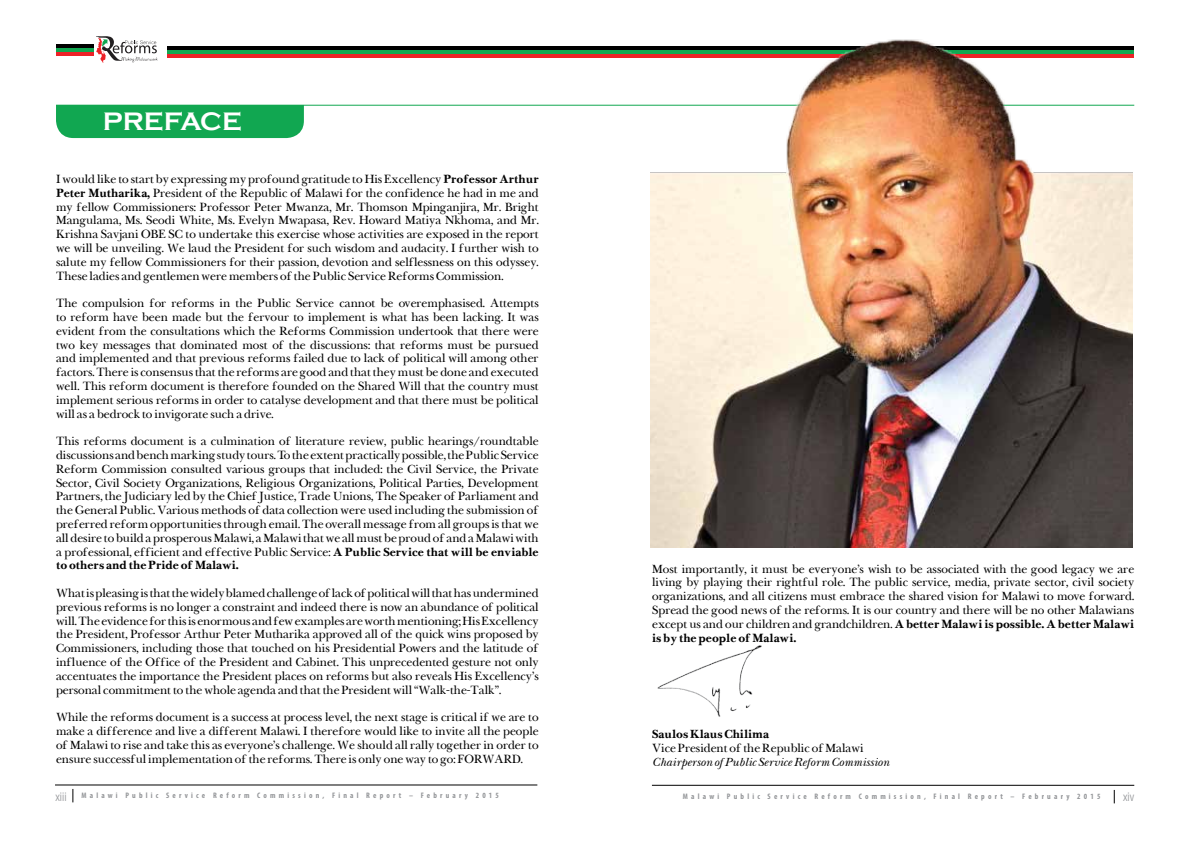
<style>
.page{position:relative;width:1191px;height:842px;background:#fff}
.page>*{position:absolute;margin:0;border:0;box-sizing:border-box;transform-origin:0 0}
.t1{font:700 26px "Copperplate Gothic";color:#fff}
.t2{font:300 condensed 12px "Helvetica Neue LT Std";color:#939598}
.t3{font:11.5px/13.8px "New Baskerville Roman";color:#000;text-align:justify}
.t4{font:700 11.5px "New Baskerville";color:#000}
.t5{font:italic 11.5px "New Baskerville";color:#000}
.t6{font:700 condensed 8px "Myriad Pro";letter-spacing:.4em;color:#939598}
.s1{font-family:"New Baskerville";font-weight:700}
</style>
<div class="page">
<hr style="left:55px;top:785px;width:482px;height:1px;background:#000">
<svg style="left:73px;top:789px;width:1px;height:13px"></svg>
<hr style="left:652px;top:785px;width:482px;height:1px;background:#000">
<svg style="left:1114px;top:790px;width:1px;height:13px"></svg>
<svg style="left:96px;top:36px;width:61px;height:27px"></svg>
<hr style="left:167px;top:46px;width:967px;height:3px;background:#000">
<hr style="left:167px;top:50px;width:967px;height:3px;background:#11a751">
<hr style="left:167px;top:54px;width:967px;height:3px;background:#ed2127">
<hr style="left:56px;top:44px;width:38px;height:4px;background:#000">
<hr style="left:56px;top:48px;width:38px;height:4px;background:#11a751">
<hr style="left:56px;top:52px;width:38px;height:4px;background:#ed2127">
<div style="left:56px;top:106px;width:248px;height:32px;background:#11a751"></div>
<hr style="left:56px;top:105px;width:1078px;height:1px;background:#11a751">
<img style="left:651px;top:39px;width:481px;height:508px">
<img style="left:657px;top:645px;width:105px;height:72px">
<h1 class="t1" style="left:103px;top:107px;width:140px">PREFACE</h1>
<p class="t3" style="left:56px;top:172px;width:484px">I would like to start by expressing my profound gratitude to His Excellency <span class="s1">Professor Arthur Peter Mutharika,</span> President of the Republic of Malawi for the confidence he had in me and my fellow Commissioners: Professor Peter Mwanza, Mr. Thomson Mpinganjira, Mr. Bright Mangulama, Ms. Seodi White, Ms. Evelyn Mwapasa, Rev. Howard Matiya Nkhoma, and Mr.<br>Krishna Savjani OBE SC to undertake this exercise whose activities are exposed in the report we will be unveiling. We laud the President for such wisdom and audacity. I further wish to salute my fellow Commissioners for their passion, devotion and selflessness on this odyssey.<br>These ladies and gentlemen were members of the Public Service Reforms Commission.</p>
<p class="t3" style="left:56px;top:296px;width:484px">The compulsion for reforms in the Public Service cannot be overemphasised. Attempts to reform have been made but the fervour to implement is what has been lacking. It was evident from the consultations which the Reforms Commission undertook that there were two key messages that dominated most of the discussions: that reforms must be pursued and implemented and that previous reforms failed due to lack of political will among other factors. There is consensus that the reforms are good and that they must be done and executed well. This reform document is therefore founded on the Shared Will that the country must implement serious reforms in order to catalyse development and that there must be political will as a bedrock to invigorate such a drive.</p>
<p class="t3" style="left:56px;top:434px;width:484px">This reforms document is a culmination of literature review, public hearings/roundtable discussions and bench marking study tours. To the extent practically possible, the Public Service Reform Commission consulted various groups that included: the Civil Service, the Private Sector, Civil Society Organizations, Religious Organizations, Political Parties, Development Partners, the Judiciary led by the Chief Justice, Trade Unions, The Speaker of Parliament and the General Public. Various methods of data collection were used including the submission of preferred reform opportunities through email. The overall message from all groups is that we all desire to build a prosperous Malawi, a Malawi that we all must be proud of and a Malawi with a professional, efficient and effective Public Service: <span class="s1">A Public Service that will be enviable</span></p>
<p class="t4" style="left:56px;top:558px;width:184px">to others and the Pride of Malawi.</p>
<p class="t3" style="left:56px;top:586px;width:484px">What is pleasing is that the widely blamed challenge of lack of political will that has undermined previous reforms is no longer a constraint and indeed there is now an abundance of political will. The evidence for this is enormous and few examples are worth mentioning; His Excellency the President, Professor Arthur Peter Mutharika approved all of the quick wins proposed by Commissioners, including those that touched on his Presidential Powers and the latitude of influence of the Office of the President and Cabinet. This unprecedented gesture not only accentuates the importance the President places on reforms but also reveals His Excellency’s personal commitment to the whole agenda and that the President will “Walk-the-Talk”.</p>
<p class="t3" style="left:56px;top:710px;width:484px">While the reforms document is a success at process level, the next stage is critical if we are to make a difference and live a different Malawi. I therefore would like to invite all the people of Malawi to rise and take this as everyone’s challenge. We should all rally together in order to ensure successful implementation of the reforms. There is only one way to go: FORWARD.</p>
<p class="t3" style="left:652px;top:562px;width:483px">Most importantly, it must be everyone’s wish to be associated with the good legacy we are living by playing their rightful role. The public service, media, private sector, civil society organizations, and all citizens must embrace the shared vision for Malawi to move forward.<br>Spread the good news of the reforms. It is our country and there will be no other Malawians except us and our children and grandchildren. <span class="s1">A better Malawi is possible. A better Malawi</span></p>
<p class="t4" style="left:652px;top:630px;width:146px">is by the people of Malawi.</p>
<p class="t4" style="left:652px;top:726px;width:118px">Saulos Klaus Chilima</p>
<p class="t3" style="left:652px;top:741px;width:213px">Vice President of the Republic of Malawi</p>
<p class="t5" style="left:652px;top:754px;width:239px">Chairperson of Public Service Reform Commission</p>
<p class="t2" style="left:56px;top:790px;width:13px">xiii</p>
<p class="t2" style="left:1123px;top:790px;width:13px">xiv</p>
<p class="t6" style="left:81px;top:790px;width:419px">Malawi Public Service Reform Commission, Final Report – February 2015</p>
<p class="t6" style="left:683px;top:791px;width:419px">Malawi Public Service Reform Commission, Final Report – February 2015</p>
</div>
